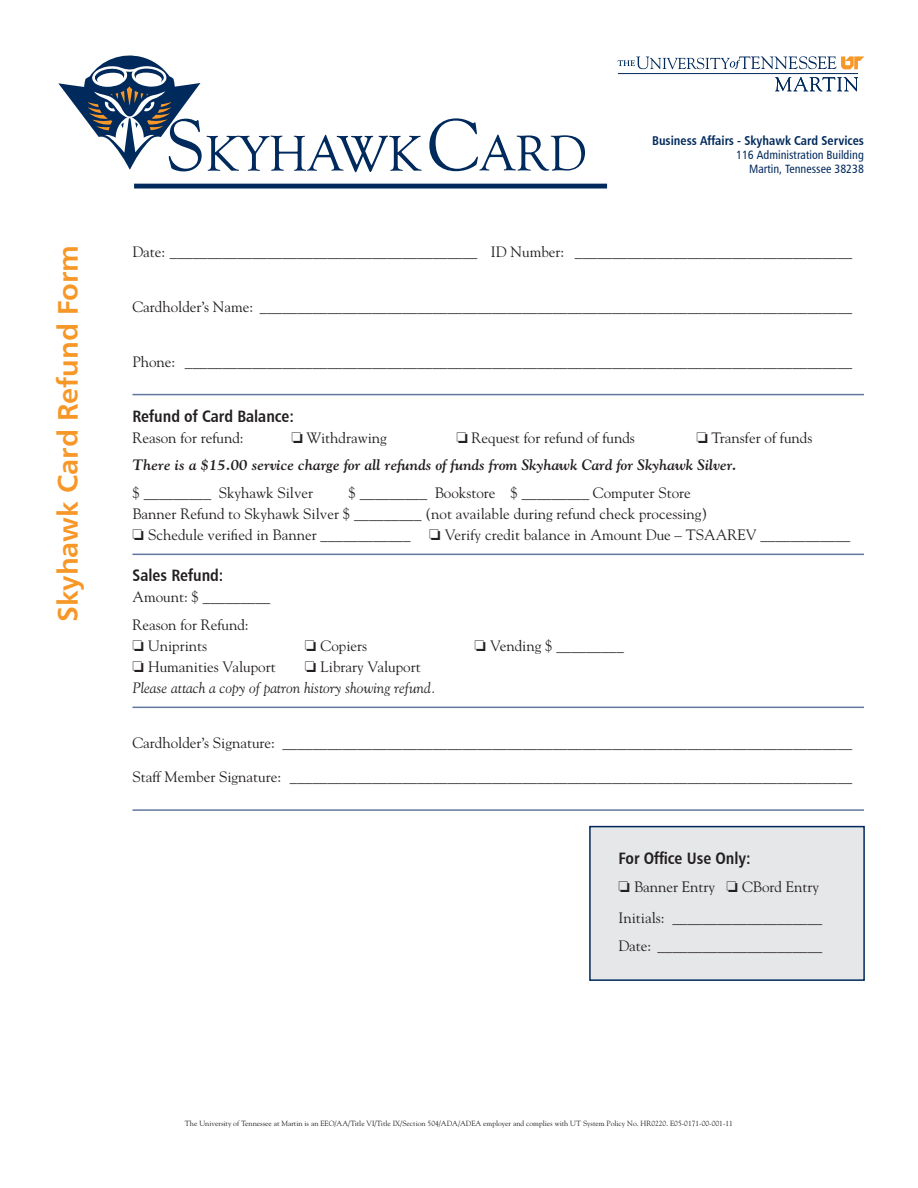
<style>
.page{position:relative;width:918px;height:1188px;background:#fff}
.page>*{position:absolute;margin:0;border:0;box-sizing:border-box;transform-origin:0 0}
.t1{font:28.5px "Humanist 777 BT Bold B";color:#f79727}
.t2{font:16.5px "Humanist 777 BT Bold Condensed B";color:#231f20}
.t3{font:15px/21px "Goudy";color:#231f20}
.t4{font:italic 700 15px/27.8px "Goudy";color:#231f20}
.t5{font:italic 15px/21px "Goudy";color:#231f20}
.t6{font:12.75px "Humanist 777 BT Bold Condensed B";color:#00295c}
.t7{font:12px/14.4px "Humanist 777 BT Roman Condensed B";color:#00295c;text-align:right}
.t8{font:7.5px "Goudy";color:#231f20}
.s1{font-weight:400;font-style:normal}
.s2{font-style:normal}
</style>
<div class="page">
<div style="left:589px;top:826px;width:276px;height:155px;background:#e6e7e9;border:2px solid #00295c"></div>
<hr style="left:132px;top:394px;width:732px;height:1px;background:#60779f">
<hr style="left:132px;top:554px;width:732px;height:1px;background:#60779f">
<hr style="left:132px;top:707px;width:732px;height:1px;background:#60779f">
<hr style="left:132px;top:809px;width:732px;height:2px;background:#60779f">
<div style="left:134px;top:184px;width:473px;height:5px;background:#00295c"></div>
<svg style="left:429px;top:118px;width:156px;height:53px"></svg>
<svg style="left:58px;top:55px;width:364px;height:117px"></svg>
<svg style="left:618px;top:56px;width:246px;height:13px"></svg>
<hr style="left:618px;top:73px;width:240px;height:1px;background:#00295c">
<svg style="left:775px;top:77px;width:83px;height:14px"></svg>
<h1 class="t1" style="left:50px;top:622px;width:378px;rotate:-90deg">Skyhawk Card Refund Form</h1>
<p class="t6" style="left:652px;top:132px;width:213px">Business Affairs - Skyhawk Card Services</p>
<p class="t7" style="left:736px;top:147px;width:129px">116 Administration Building<br>Martin, Tennessee 38238</p>
<p class="t3" style="left:132px;top:241px;width:721px">Date: _________________________________________ ID Number: _____________________________________</p>
<p class="t3" style="left:132px;top:296px;width:721px">Cardholder’s Name: _______________________________________________________________________________</p>
<p class="t3" style="left:132px;top:351px;width:721px">Phone: _________________________________________________________________________________________</p>
<p class="t2" style="left:132px;top:405px;width:163px">Refund of Card Balance:</p>
<p class="t3" style="left:132px;top:426px;width:113px">Reason for refund:</p>
<p class="t3" style="left:291px;top:426px;width:97px">□ Withdrawing</p>
<p class="t3" style="left:456px;top:426px;width:180px">□ Request for refund of funds</p>
<p class="t4" style="left:132px;top:423px;width:682px;text-indent:564px">□ <span class="s1">Transfer of funds<br></span>There is a $15.00 service charge for all refunds of funds from Skyhawk Card for Skyhawk Silver.</p>
<p class="t3" style="left:132px;top:482px;width:182px">$ _________ Skyhawk Silver</p>
<p class="t3" style="left:132px;top:482px;width:576px;text-indent:216px">$ _________ Bookstore $ _________ Computer Store<br>Banner Refund to Skyhawk Silver $ _________ (not available during refund check processing)</p>
<p class="t3" style="left:132px;top:524px;width:280px">□ Schedule verified in Banner ____________</p>
<p class="t3" style="left:429px;top:524px;width:423px">□ Verify credit balance in Amount Due – TSAAREV ____________</p>
<p class="t2" style="left:132px;top:565px;width:93px">Sales Refund:</p>
<p class="t3" style="left:132px;top:583px;width:139px;line-height:27.8px">Amount: $ _________<br>Reason for Refund:</p>
<p class="t3" style="left:132px;top:635px;width:76px">□ Uniprints</p>
<p class="t3" style="left:305px;top:635px;width:64px">□ Copiers</p>
<p class="t3" style="left:474px;top:635px;width:151px">□ Vending $ _________</p>
<p class="t3" style="left:132px;top:656px;width:145px">□ Humanities Valuport</p>
<p class="t5" style="left:132px;top:656px;width:305px;text-indent:172px">□ <span class="s2">Library Valuport<br></span>Please attach a copy of patron history showing refund.</p>
<p class="t3" style="left:132px;top:732px;width:721px">Cardholder’s Signature: ____________________________________________________________________________</p>
<p class="t3" style="left:132px;top:766px;width:721px">Staff Member Signature: ___________________________________________________________________________</p>
<p class="t2" style="left:618px;top:848px;width:134px">For Office Use Only:</p>
<p class="t3" style="left:618px;top:870px;width:205px;line-height:31.5px">□ Banner Entry □ CBord Entry<br>Initials: ____________________</p>
<p class="t3" style="left:618px;top:935px;width:205px">Date: ______________________</p>
<p class="t8" style="left:185px;top:1119px;width:550px">The University of Tennessee at Martin is an EEO/AA/Title VI/Title IX/Section 504/ADA/ADEA employer and complies with UT System Policy No. HR0220. E05-0171-00-001-11</p>
</div>
